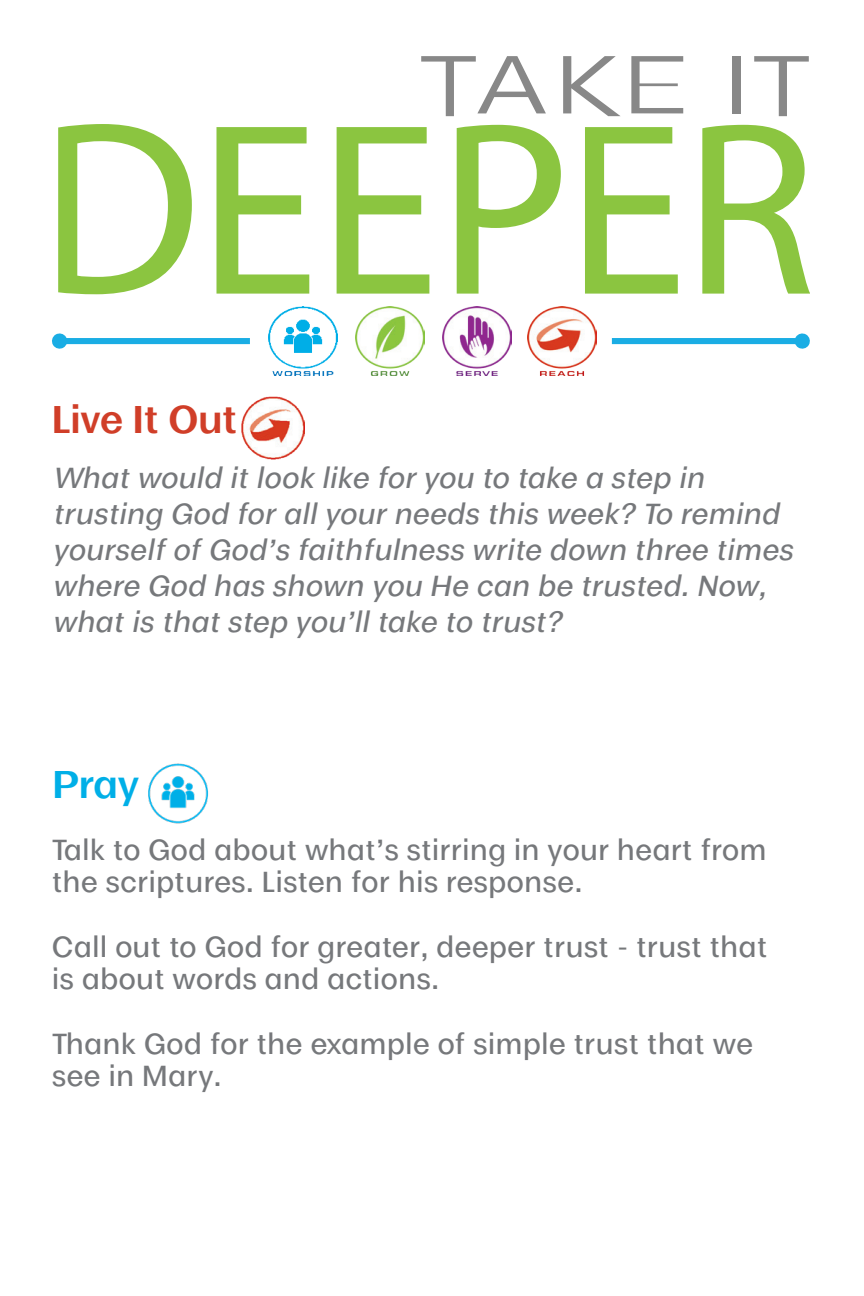
<style>
.page{position:relative;width:864px;height:1296px;background:#fff}
.page>*{position:absolute;margin:0;border:0;box-sizing:border-box;transform-origin:0 0}
.t1{font:600 36px "Moriston";letter-spacing:-.005em;color:#d03e28}
.t2{font:600 36px "Moriston";color:#00afe7}
.t3{font:italic 500 27px/36px "Moriston";color:#76787b}
.t4{font:500 27px/32.4px "Moriston";color:#76787b}
</style>
<div class="page">
<img style="left:148px;top:763px;width:60px;height:61px">
<svg style="left:58px;top:124px;width:134px;height:170px"></svg>
<svg style="left:217px;top:127px;width:92px;height:167px"></svg>
<svg style="left:337px;top:127px;width:92px;height:167px"></svg>
<svg style="left:457px;top:125px;width:104px;height:169px"></svg>
<svg style="left:585px;top:127px;width:93px;height:167px"></svg>
<svg style="left:702px;top:125px;width:108px;height:169px"></svg>
<svg style="left:421px;top:56px;width:125px;height:60px"></svg>
<svg style="left:563px;top:56px;width:57px;height:60px"></svg>
<svg style="left:631px;top:56px;width:52px;height:57px"></svg>
<div style="left:732px;top:56px;width:9px;height:57px;background:#888"></div>
<svg style="left:754px;top:56px;width:55px;height:60px"></svg>
<div style="left:56px;top:338px;width:194px;height:6px;background:#1aade4"></div>
<svg style="left:52px;top:333px;width:16px;height:16px"></svg>
<div style="left:612px;top:338px;width:193px;height:6px;background:#1aade4"></div>
<svg style="left:794px;top:333px;width:16px;height:16px"></svg>
<img style="left:268px;top:307px;width:69px;height:69px">
<img style="left:355px;top:307px;width:69px;height:69px">
<img style="left:443px;top:307px;width:69px;height:69px">
<img style="left:527px;top:307px;width:69px;height:69px">
<img style="left:241px;top:396px;width:63px;height:63px">
<h1 class="t1" style="left:52px;top:390px;width:187px">Live It Out</h1>
<p class="t3" style="left:52px;top:458px;width:749px">Whatwould itlook like foryou to take a step in trusting God forallyourneeds this week? To remind yourselfofGod’s faithfulness write down three times where God has shown you He can be trusted.Now, whatis thatstep you’lltake to trust?</p>
<h1 class="t2" style="left:52px;top:755px;width:88px">Pray</h1>
<p class="t4" style="left:52px;top:832px;width:717px">Talk to God about what’s stirring in your heart from the scriptures. Listen for his response.</p>
<p class="t4" style="left:52px;top:929px;width:718px">Call out to God for greater, deeper trust - trust that</p>
<p class="t4" style="left:52px;top:961px;width:389px">is about words and actions.</p>
<p class="t4" style="left:52px;top:1026px;width:703px">Thank God for the example of simple trust that we see in Mary.</p>
</div>
